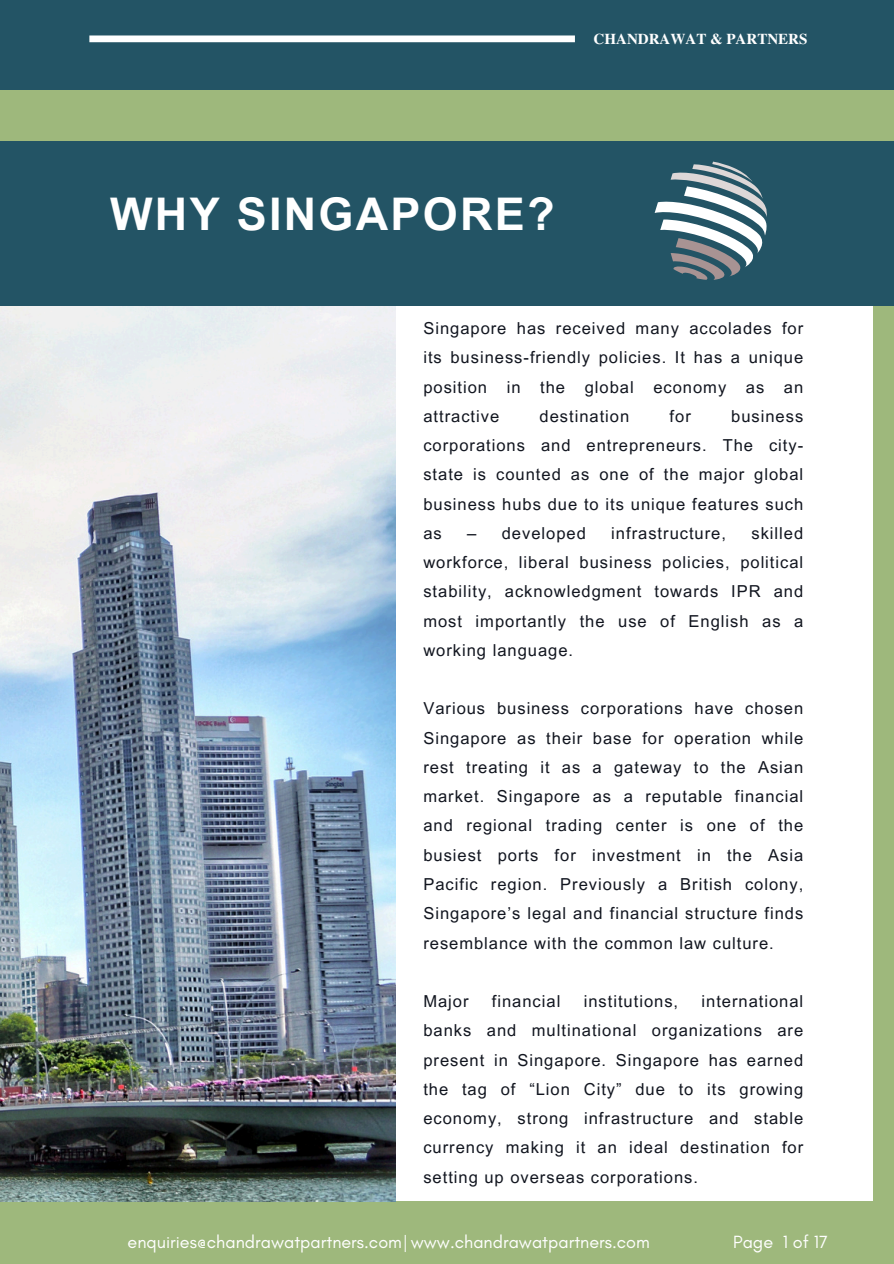
<style>
.page{position:relative;width:894px;height:1264px;background:#fff}
.page>*{position:absolute;margin:0;border:0;box-sizing:border-box;transform-origin:0 0}
.t1{font:700 45px "Arial MT Pro";letter-spacing:.05em;color:#fff}
.t2{font:18px "Glacial Indifference";color:#fff}
.t3{font:16.5px/29.2px "Arial MT Pro";letter-spacing:.06em;color:#11151f;text-align:justify}
.t4{font:700 15px "Te X Gyre Termes";color:#fff}
</style>
<div class="page">
<div style="left:0;top:0;width:893px;height:1263px;background:#9eb87c"></div>
<div style="left:25px;top:306px;width:847px;height:895px;background:#fff"></div>
<img style="left:0;top:306px;width:395px;height:895px">
<div style="left:0;top:0;width:893px;height:89px;background:#235465"></div>
<div style="left:89px;top:35px;width:485px;height:7px;background:#fff"></div>
<div style="left:0;top:142px;width:893px;height:164px;background:#235465"></div>
<svg style="left:654px;top:162px;width:113px;height:118px"></svg>
<h2 class="t4" style="left:593px;top:28px;width:215px">CHANDRAWAT &amp; PARTNERS</h2>
<h1 class="t1" style="left:110px;top:198px;width:446px">WHY SINGAPORE?</h1>
<p class="t3" style="left:423px;top:315px;width:381px">Singapore has received many accolades for its business-friendly policies. It has a unique position in the global economy as an attractive</p>
<p class="t3" style="left:539px;top:403px;width:91px">destination</p>
<p class="t3" style="left:669px;top:403px;width:23px">for</p>
<p class="t3" style="left:423px;top:403px;width:381px;text-indent:308px">business corporations and entrepreneurs. The city&shy;state is counted as one of the major global business hubs due to its unique features such as</p>
<p class="t3" style="left:467px;top:520px;width:120px">– developed</p>
<p class="t3" style="left:611px;top:520px;width:116px">infrastructure,</p>
<p class="t3" style="left:423px;top:520px;width:381px;text-indent:328px">skilled workforce, liberal business policies, political stability, acknowledgment towards IPR and most importantly the use of English as a working language.</p>
<p class="t3" style="left:423px;top:696px;width:381px">Various business corporations have chosen Singapore as their base for operation while rest treating it as a gateway to the Asian market. Singapore as a reputable financial and regional trading center is one of the busiest ports for investment in the Asia Pacific region. Previously a British colony, Singapore’s legal and financial structure finds resemblance with the common law culture.</p>
<p class="t3" style="left:423px;top:988px;width:47px">Major</p>
<p class="t3" style="left:492px;top:988px;width:70px">financial</p>
<p class="t3" style="left:583px;top:988px;width:96px">institutions,</p>
<p class="t3" style="left:423px;top:988px;width:381px;text-indent:278px">international banks and multinational organizations are present in Singapore. Singapore has earned the tag of “Lion City” due to its growing economy, strong infrastructure and stable currency making it an ideal destination for setting up overseas corporations.</p>
<p class="t2" style="left:128px;top:1230px;width:523px">enquiries@chandrawatpartners.com| www.chandrawatpartners.com</p>
<h2 class="t2" style="left:733px;top:1230px;width:96px">Page 1 of 17</h2>
</div>
